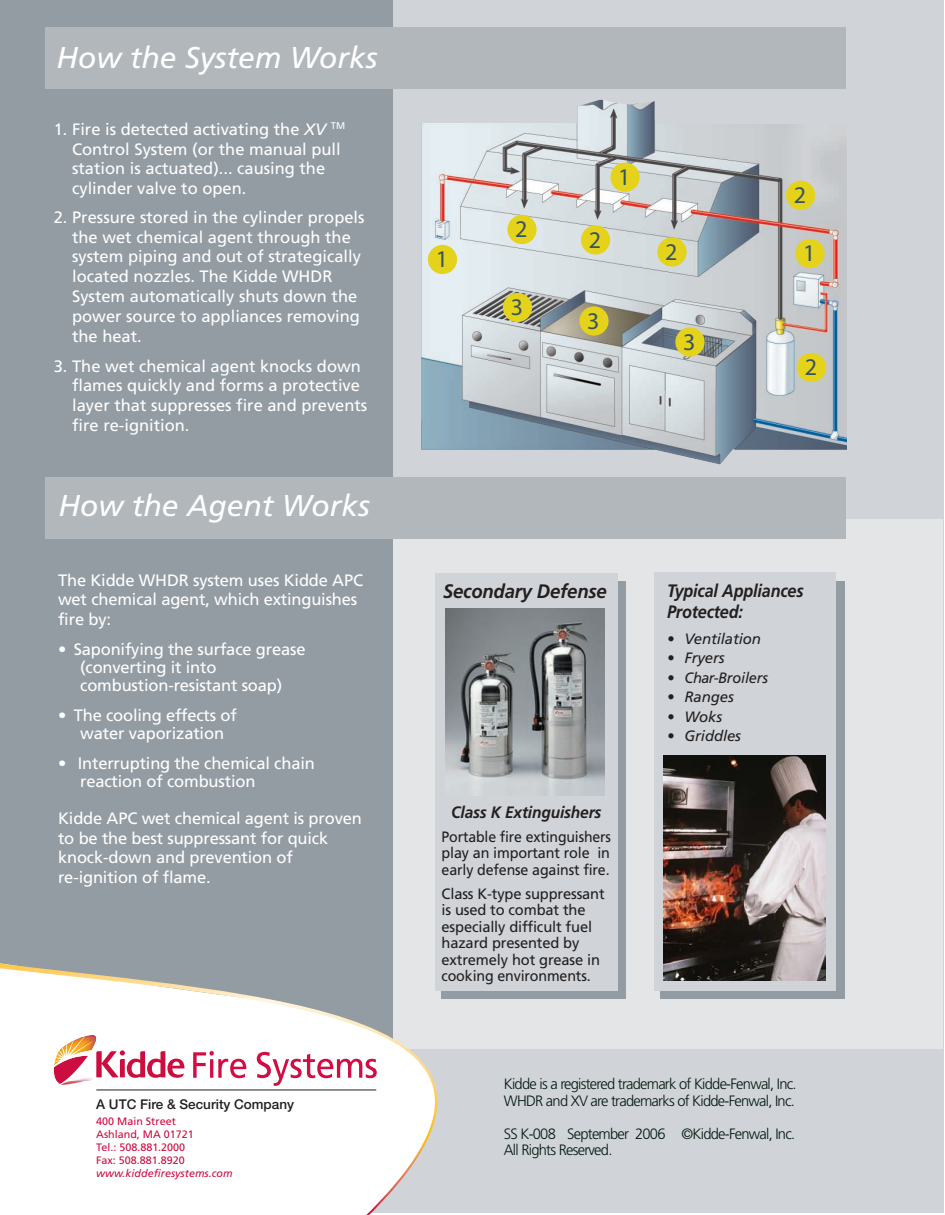
<style>
.page{position:relative;width:945px;height:1215px;background:#fff}
.page>*{position:absolute;margin:0;border:0;box-sizing:border-box;transform-origin:0 0}
.t1{font:italic 30px "Frutiger";color:#fff}
.t2{font:24px "Myriad";color:#375360}
.t3{font:italic 700 19.5px "Frutiger";letter-spacing:-.01em;color:#231f20;scale:.95 1}
.t4{font:italic 700 18px/21px "Frutiger";letter-spacing:-.01em;color:#231f20;scale:.9 1}
.t5{font:16.5px/19.8px "Frutiger";color:#fff}
.t6{font:italic 700 16.5px "Frutiger";letter-spacing:-.01em;color:#231f20;scale:.94 1}
.t7{font:300 15px/16.5px "Frutiger";letter-spacing:-.05em;color:#02170e}
.t8{font:15px/16.5px "Frutiger";letter-spacing:-.01em;color:#231f20}
.t9{font:15px/16.5px "Frutiger";letter-spacing:-.01em;color:#231f20;text-align:justify;scale:.94 1}
.t10{font:italic 15px "Frutiger";letter-spacing:-.01em;color:#231f20}
.t11{font:500 13.5px "Helvetica Neue LT";color:#231f20}
.t12{font:10.8px/12.9px "Frutiger";color:#cd0d40}
.s1{font-style:italic}
</style>
<div class="page">
<div style="left:0;top:0;width:707px;height:1041px;background:#949ca3"></div>
<div style="left:393px;top:0;width:550px;height:1213px;background:#d0d4d8"></div>
<div style="left:393px;top:519px;width:550px;height:530px;background:#e4e5e7"></div>
<img style="left:422px;top:106px;width:424px;height:344px">
<div style="left:419px;top:96px;width:157px;height:26px;background:#d0d4d8"></div>
<div style="left:655px;top:92px;width:192px;height:32px;background:#d0d4d8"></div>
<svg style="left:656px;top:449px;width:153px;height:16px"></svg>
<svg style="left:565px;top:88px;width:129px;height:18px"></svg>
<div style="left:503px;top:293px;width:29px;height:29px;background:#e5d21b;border-radius:50%"></div>
<div style="left:675px;top:327px;width:30px;height:30px;background:#e5d21b;border-radius:50%"></div>
<div style="left:579px;top:306px;width:30px;height:30px;background:#e5d21b;border-radius:50%"></div>
<div style="left:428px;top:245px;width:29px;height:29px;background:#e5d21b;border-radius:50%"></div>
<div style="left:795px;top:239px;width:30px;height:29px;background:#e5d21b;border-radius:50%"></div>
<div style="left:786px;top:181px;width:29px;height:29px;background:#e5d21b;border-radius:50%"></div>
<div style="left:797px;top:353px;width:29px;height:29px;background:#e5d21b;border-radius:50%"></div>
<div style="left:610px;top:163px;width:30px;height:29px;background:#e5d21b;border-radius:50%"></div>
<div style="left:507px;top:215px;width:30px;height:29px;background:#e5d21b;border-radius:50%"></div>
<div style="left:581px;top:225px;width:29px;height:30px;background:#e5d21b;border-radius:50%"></div>
<div style="left:657px;top:237px;width:30px;height:30px;background:#e5d21b;border-radius:50%"></div>
<div style="left:45px;top:477px;width:800px;height:62px;background:#b2b7bb"></div>
<div style="left:45px;top:27px;width:800px;height:61px;background:#b2b7bb"></div>
<div style="left:661px;top:582px;width:184px;height:417px;background:#949ca3"></div>
<div style="left:442px;top:581px;width:184px;height:418px;background:#949ca3"></div>
<div style="left:655px;top:572px;width:181px;height:419px;background:#d0d4d8"></div>
<div style="left:435px;top:574px;width:183px;height:417px;background:#d0d4d8"></div>
<img style="left:664px;top:756px;width:162px;height:224px">
<img style="left:446px;top:608px;width:158px;height:188px">
<svg style="left:0;top:963px;width:442px;height:252px"></svg>
<svg style="left:193px;top:1051px;width:53px;height:27px"></svg>
<svg style="left:257px;top:1052px;width:120px;height:34px"></svg>
<img style="left:61px;top:1084px;width:35px;height:1px">
<img style="left:54px;top:1035px;width:42px;height:1px">
<svg style="left:54px;top:1036px;width:130px;height:48px"></svg>
<hr style="left:96px;top:1089px;width:280px;height:1px;background:#231f20">
<p class="t1" style="left:56px;top:40px;width:323px">How the System Works</p>
<p class="t5" style="left:72px;top:119px;width:275px;text-indent:-18px">1. Fire is detected activating the <span class="s1">XV</span> <sup>TM </sup>Control System (or the manual pull station is actuated)... causing the cylinder valve to open.</p>
<p class="t5" style="left:72px;top:207px;width:294px;text-indent:-18px">2. Pressure stored in the cylinder propels the wet chemical agent through the system piping and out of strategically located nozzles. The Kidde WHDR<br>System automatically shuts down the power source to appliances removing the heat.</p>
<p class="t5" style="left:72px;top:356px;width:297px;text-indent:-18px">3. The wet chemical agent knocks down flames quickly and forms a protective layer that suppresses fire and prevents fire re-ignition.</p>
<p class="t1" style="left:59px;top:488px;width:313px">How the Agent Works</p>
<p class="t5" style="left:58px;top:570px;width:307px">The Kidde WHDR system uses Kidde APC wet chemical agent, which extinguishes fire by:</p>
<p class="t5" style="left:80px;top:640px;width:227px;line-height:18px;text-indent:-22px">• Saponifying the surface grease (converting it into combustion-resistant soap)</p>
<p class="t5" style="left:58px;top:706px;width:180px;line-height:18px;text-align:center">• The cooling effects of water vaporization</p>
<p class="t5" style="left:80px;top:754px;width:236px;line-height:18px;text-indent:-22px">• Interrupting the chemical chain reaction of combustion</p>
<p class="t5" style="left:58px;top:809px;width:305px">Kidde APC wet chemical agent is proven to be the best suppressant for quick knock-down and prevention of re-ignition of flame.</p>
<p class="t11" style="left:96px;top:1096px;width:199px">A UTC Fire &amp; Security Company</p>
<p class="t12" style="left:96px;top:1115px;width:138px">400 Main Street<br>Ashland, MA 01721<br>Tel.: 508.881.2000<br>Fax: 508.881.8920 <span class="s1">www.kiddefiresystems.com</span></p>
<p class="t2" style="left:618px;top:165px;width:14px">1</p>
<p class="t2" style="left:794px;top:183px;width:14px">2</p>
<p class="t2" style="left:515px;top:218px;width:14px">2</p>
<p class="t2" style="left:589px;top:228px;width:14px">2</p>
<p class="t2" style="left:665px;top:240px;width:14px">2</p>
<p class="t2" style="left:436px;top:248px;width:14px">1</p>
<p class="t2" style="left:803px;top:242px;width:14px">1</p>
<p class="t2" style="left:511px;top:296px;width:14px">3</p>
<p class="t2" style="left:587px;top:309px;width:14px">3</p>
<p class="t2" style="left:683px;top:330px;width:14px">3</p>
<p class="t2" style="left:805px;top:356px;width:14px">2</p>
<p class="t3" style="left:443px;top:580px;width:174px">Secondary Defense</p>
<p class="t6" style="left:451px;top:802px;width:161px">Class K Extinguishers</p>
<p class="t9" style="left:442px;top:828px;width:182px">Portable fire extinguishers play an important role in early defense against fire.</p>
<p class="t8" style="left:442px;top:885px;width:165px">Class K-type suppressant is used to combat the especially difficult fuel hazard presented by extremely hot grease in cooking environments.</p>
<p class="t4" style="left:667px;top:581px;width:153px">Typical Appliances<br>Protected:</p>
<p class="t10" style="left:667px;top:630px;width:95px">• Ventilation</p>
<p class="t10" style="left:667px;top:649px;width:59px">• Fryers</p>
<p class="t10" style="left:667px;top:669px;width:103px">• Char-Broilers</p>
<p class="t10" style="left:667px;top:688px;width:68px">• Ranges</p>
<p class="t10" style="left:667px;top:708px;width:57px">• Woks</p>
<p class="t10" style="left:667px;top:727px;width:76px">• Griddles</p>
<p class="t7" style="left:504px;top:1076px;width:294px">Kidde is a registered trademark of Kidde-Fenwal, Inc.<br>WHDR and XV are trademarks of Kidde-Fenwal, Inc.</p>
<p class="t7" style="left:504px;top:1125px;width:293px">SS K-008 September 2006 ©Kidde-Fenwal, Inc.<br>All Rights Reserved.</p>
</div>
